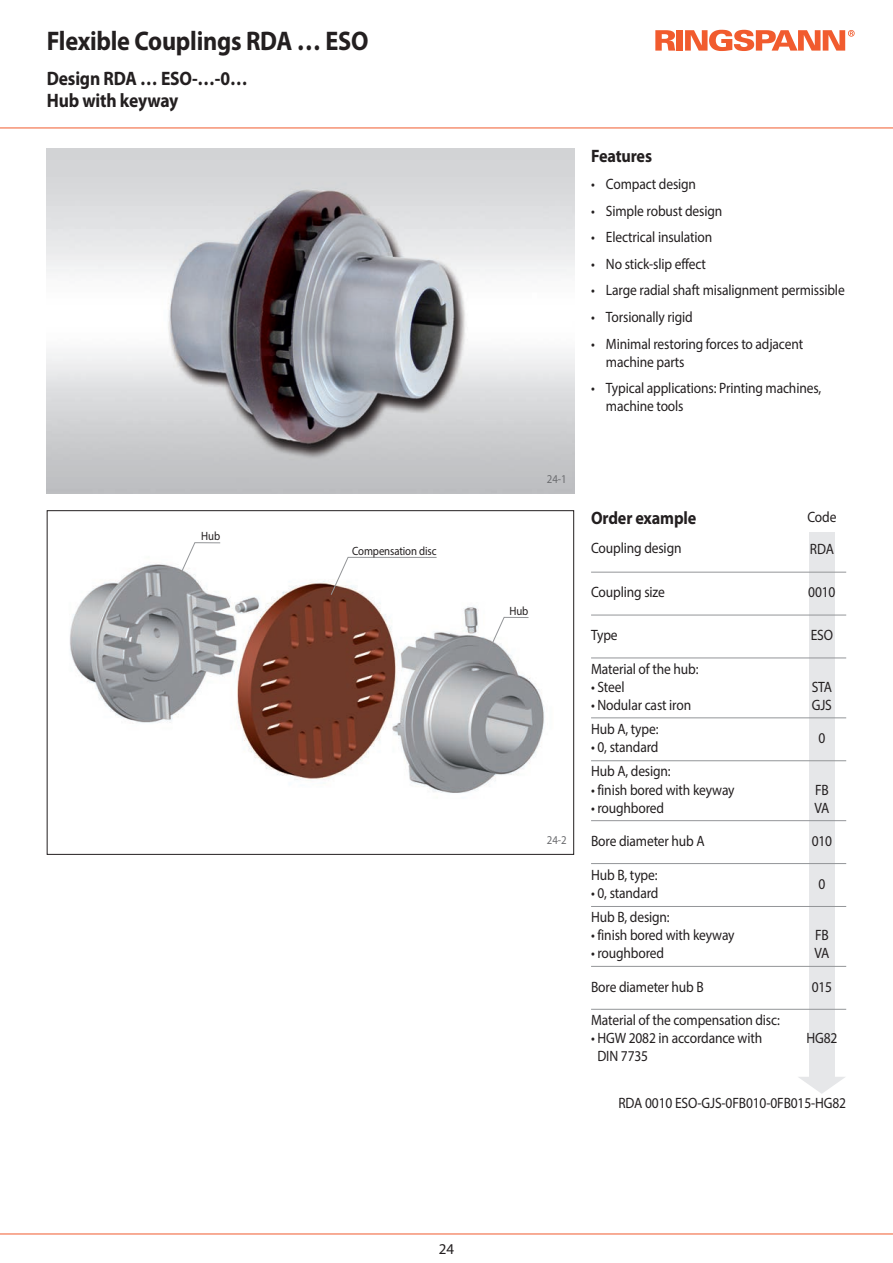
<style>
.page{position:relative;width:893px;height:1263px;background:#fff}
.page>*{position:absolute;margin:0;border:0;box-sizing:border-box;transform-origin:0 0}
.t1{font:700 27px "Myriad Pro";letter-spacing:-.01em;color:#231f20;scale:.9 1}
.t2{font:700 19.5px/22.2px "Myriad Pro";letter-spacing:-.01em;color:#231f20;scale:.9 1}
.t3{font:700 18px "Myriad Pro";letter-spacing:-.01em;color:#231f20;scale:.9 1}
.t4{font:15px/18px "Myriad Pro";letter-spacing:-.01em;color:#231f20;scale:.9 1}
.t5{font:15px "Myriad Pro";letter-spacing:-.01em;color:#231f20}
.t6{font:12px "Myriad Pro";letter-spacing:-.01em;color:#231f20;scale:.9 1}
.t7{font:12px "Myriad Pro";color:#6c6d70;scale:.9 1}
</style>
<div class="page">
<svg style="left:675px;top:30px;width:2px;height:21px"></svg>
<svg style="left:655px;top:30px;width:20px;height:21px"></svg>
<div style="left:677px;top:30px;width:6px;height:21px;background:#f15b2e"></div>
<svg style="left:685px;top:30px;width:170px;height:21px"></svg>
<hr style="left:0;top:128px;width:893px;height:1px;background:#f15b2e">
<hr style="left:0;top:1233px;width:893px;height:1px;background:#f15b2e">
<img style="left:70px;top:556px;width:475px;height:237px">
<img style="left:47px;top:149px;width:527px;height:344px">
<div style="left:809px;top:532px;width:25px;height:549px;background:#e6e7e9"></div>
<svg style="left:798px;top:1077px;width:47px;height:17px"></svg>
<hr style="left:591px;top:572px;width:255px;height:1px;background:#939598">
<hr style="left:591px;top:615px;width:255px;height:1px;background:#939598">
<hr style="left:591px;top:658px;width:255px;height:1px;background:#939598">
<hr style="left:591px;top:718px;width:255px;height:1px;background:#939598">
<hr style="left:591px;top:760px;width:255px;height:1px;background:#939598">
<hr style="left:591px;top:820px;width:255px;height:1px;background:#939598">
<hr style="left:591px;top:863px;width:255px;height:1px;background:#939598">
<hr style="left:591px;top:906px;width:255px;height:1px;background:#939598">
<hr style="left:591px;top:966px;width:255px;height:1px;background:#939598">
<hr style="left:591px;top:1009px;width:255px;height:1px;background:#939598">
<svg style="left:177px;top:542px;width:44px;height:39px"></svg>
<svg style="left:486px;top:617px;width:43px;height:39px"></svg>
<svg style="left:330px;top:557px;width:107px;height:39px"></svg>
<h1 class="t1" style="left:47px;top:31px;width:359px">Flexible Couplings RDA … ESO</h1>
<h2 class="t2" style="left:47px;top:69px;width:225px">Design RDA … ESO-…-0…<br>Hub with keyway</h2>
<p class="t6" style="left:201px;top:532px;width:23px">Hub</p>
<p class="t6" style="left:352px;top:546px;width:95px">Compensation disc</p>
<p class="t5" style="left:439px;top:1244px;width:17px">24</p>
<p class="t3" style="left:591px;top:150px;width:69px">Features</p>
<p class="t4" style="left:591px;top:176px;width:118px">• Compact design</p>
<p class="t4" style="left:591px;top:203px;width:147px">• Simple robust design</p>
<p class="t4" style="left:591px;top:229px;width:136px">• Electrical insulation</p>
<p class="t4" style="left:591px;top:256px;width:129px">• No stick-slip effect</p>
<p class="t4" style="left:591px;top:283px;width:283px">• Large radial shaft misalignment permissible</p>
<p class="t4" style="left:591px;top:309px;width:114px">• Torsionally rigid</p>
<p class="t4" style="left:606px;top:336px;width:221px;text-indent:-15px">• Minimal restoring forces to adjacent machine parts</p>
<p class="t4" style="left:606px;top:380px;width:241px;text-indent:-15px">• Typical applications: Printing machines, machine tools</p>
<p class="t7" style="left:547px;top:474px;width:23px">24-1</p>
<p class="t6" style="left:509px;top:606px;width:23px">Hub</p>
<p class="t7" style="left:547px;top:836px;width:23px">24-2</p>
<p class="t3" style="left:591px;top:511px;width:119px">Order example</p>
<p class="t4" style="left:807px;top:509px;width:34px">Code</p>
<p class="t4" style="left:591px;top:540px;width:102px">Coupling design</p>
<p class="t4" style="left:810px;top:542px;width:28px">RDA</p>
<p class="t4" style="left:591px;top:584px;width:83px">Coupling size</p>
<p class="t4" style="left:808px;top:584px;width:32px">0010</p>
<p class="t4" style="left:591px;top:627px;width:31px">Type</p>
<p class="t4" style="left:811px;top:627px;width:26px">ESO</p>
<p class="t4" style="left:591px;top:661px;width:121px">Material of the hub:</p>
<p class="t4" style="left:591px;top:679px;width:39px">• Steel</p>
<p class="t4" style="left:591px;top:697px;width:113px">• Nodular cast iron</p>
<p class="t4" style="left:812px;top:679px;width:24px">STA<br>GJS</p>
<p class="t4" style="left:591px;top:721px;width:76px">Hub A, type:</p>
<p class="t4" style="left:591px;top:739px;width:76px">• 0, standard</p>
<p class="t4" style="left:591px;top:764px;width:90px">Hub A, design:</p>
<p class="t4" style="left:591px;top:782px;width:161px">• finish bored with keyway</p>
<p class="t4" style="left:591px;top:800px;width:83px">• roughbored</p>
<p class="t4" style="left:818px;top:730px;width:9px">0</p>
<p class="t4" style="left:814px;top:782px;width:18px">FB<br>VA</p>
<p class="t4" style="left:591px;top:833px;width:128px">Bore diameter hub A</p>
<p class="t4" style="left:812px;top:833px;width:24px">010</p>
<p class="t4" style="left:591px;top:867px;width:75px">Hub B, type:</p>
<p class="t4" style="left:591px;top:885px;width:76px">• 0, standard</p>
<p class="t4" style="left:818px;top:876px;width:9px">0</p>
<p class="t4" style="left:591px;top:909px;width:89px">Hub B, design:</p>
<p class="t4" style="left:591px;top:927px;width:161px">• finish bored with keyway</p>
<p class="t4" style="left:591px;top:945px;width:83px">• roughbored</p>
<p class="t4" style="left:814px;top:927px;width:18px">FB<br>VA</p>
<p class="t4" style="left:591px;top:979px;width:127px">Bore diameter hub B</p>
<p class="t4" style="left:812px;top:979px;width:24px">015</p>
<p class="t4" style="left:591px;top:1012px;width:211px">Material of the compensation disc:</p>
<p class="t4" style="left:597px;top:1030px;width:185px;text-indent:-6px">• HGW 2082 in accordance with<br>DIN 7735</p>
<p class="t4" style="left:806px;top:1030px;width:36px">HG82</p>
<p class="t4" style="left:618px;top:1095px;width:255px">RDA 0010 ESO-GJS-0FB010-0FB015-HG82</p>
</div>
